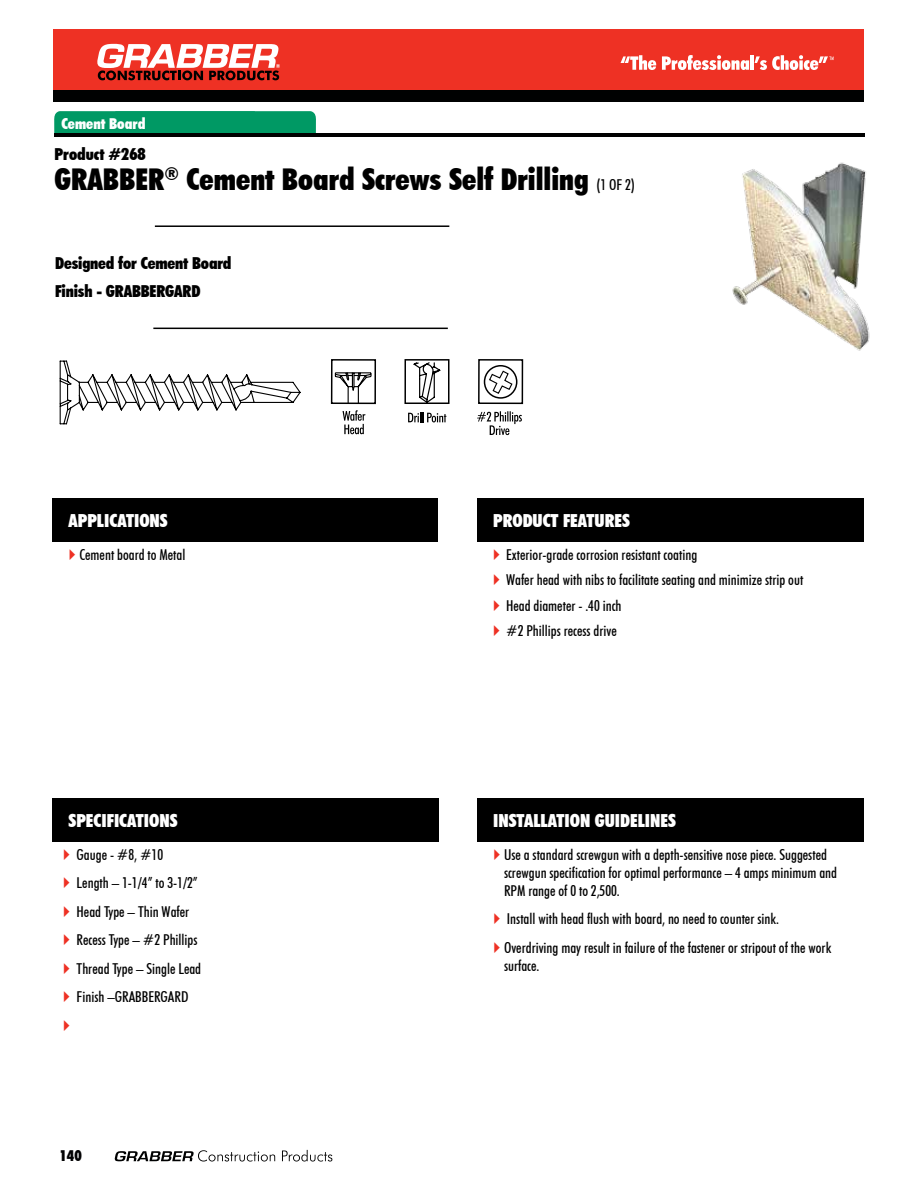
<style>
.page{position:relative;width:918px;height:1188px;background:#fff}
.page>*{position:absolute;margin:0;border:0;box-sizing:border-box;transform-origin:0 0}
.t1{font:900 condensed 30px "Futura BT";color:#000}
.t2{font:900 condensed 18px "Futura BT";color:#fff}
.t3{font:900 condensed 16.5px/28.5px "Futura BT";letter-spacing:-.01em;color:#000}
.t4{font:500 condensed 15px/28.5px "Futura BT";color:#000}
.t5{font:900 condensed 15px "Futura BT";color:#fff}
.t6{font:900 condensed 15px "Futura BT";color:#020203}
.s1{font-weight:500;font-size:15px}
</style>
<div class="page">
<svg style="left:114px;top:1150px;width:218px;height:12px"></svg>
<div style="left:53px;top:42px;width:811px;height:60px;background:#000101"></div>
<div style="left:53px;top:29px;width:811px;height:60px;background:#ee3124"></div>
<svg style="left:621px;top:55px;width:35px;height:15px"></svg>
<svg style="left:662px;top:55px;width:87px;height:15px"></svg>
<hr style="left:751px;top:55px;width:3px;height:15px;background:#fff">
<svg style="left:755px;top:55px;width:79px;height:15px"></svg>
<svg style="left:97px;top:44px;width:183px;height:36px"></svg>
<img style="left:732px;top:162px;width:138px;height:189px">
<div style="left:54px;top:111px;width:262px;height:22px;background:#009964"></div>
<hr style="left:54px;top:133px;width:810px;height:4px;background:#000">
<div style="left:52px;top:499px;width:385px;height:43px;background:#000"></div>
<div style="left:52px;top:799px;width:387px;height:43px;background:#000"></div>
<div style="left:477px;top:499px;width:386px;height:43px;background:#000"></div>
<div style="left:477px;top:799px;width:386px;height:43px;background:#000"></div>
<hr style="left:155px;top:225px;width:294px;height:2px;background:#000">
<hr style="left:153px;top:328px;width:295px;height:1px;background:#000">
<div style="left:331px;top:359px;width:45px;height:45px;border:2px solid #000"></div>
<svg style="left:334px;top:372px;width:38px;height:62px"></svg>
<svg style="left:477px;top:411px;width:45px;height:24px"></svg>
<div style="left:478px;top:359px;width:45px;height:45px;border:2px solid #000"></div>
<div style="left:484px;top:365px;width:33px;height:34px;border:2px solid #000;border-radius:50%"></div>
<svg style="left:488px;top:370px;width:25px;height:25px"></svg>
<svg style="left:59px;top:360px;width:242px;height:65px"></svg>
<div style="left:404px;top:359px;width:46px;height:45px;border:2px solid #000"></div>
<svg style="left:408px;top:412px;width:38px;height:10px"></svg>
<svg style="left:413px;top:361px;width:28px;height:43px"></svg>
<p class="t5" style="left:61px;top:114px;width:86px">Cement Board</p>
<p class="t3" style="left:55px;top:140px;width:93px">Product #268</p>
<h1 class="t1" style="left:55px;top:161px;width:582px">GRABBER<sup>®</sup> Cement Board Screws Self Drilling <span class="s1">(1 OF 2)</span></h1>
<p class="t3" style="left:55px;top:248px;width:178px">Designed for Cement Board<br>Finish - GRABBERGARD</p>
<p class="t2" style="left:69px;top:510px;width:101px">APPLICATIONS</p>
<p class="t4" style="left:80px;top:540px;width:107px">Cement board to Metal</p>
<p class="t2" style="left:69px;top:810px;width:110px">SPECIFICATIONS</p>
<p class="t4" style="left:77px;top:840px;width:126px">Gauge - #8, #10<br>Length – 1-1/4” to 3-1/2”<br>Head Type – Thin Wafer<br>Recess Type – #2 Phillips<br>Thread Type – Single Lead<br>Finish –GRABBERGARD</p>
<p class="t6" style="left:60px;top:1146px;width:24px">140</p>
<p class="t2" style="left:493px;top:510px;width:138px">PRODUCT FEATURES</p>
<p class="t4" style="left:506px;top:541px;width:299px;line-height:25.5px">Exterior-grade corrosion resistant coating<br>Wafer head with nibs to facilitate seating and minimize strip out Head diameter - .40 inch<br>#2 Phillips recess drive</p>
<p class="t2" style="left:493px;top:810px;width:184px">INSTALLATION GUIDELINES</p>
<p class="t4" style="left:504px;top:845px;width:335px;line-height:18px">Use a standard screwgun with a depth-sensitive nose piece. Suggested screwgun specification for optimal performance – 4 amps minimum and<br>RPM range of 0 to 2,500.</p>
<p class="t4" style="left:504px;top:904px;width:329px">Install with head flush with board, no need to counter sink.<br>Overdriving may result in failure of the fastener or stripout of the work</p>
<p class="t4" style="left:504px;top:951px;width:37px">surface.</p>
</div>
